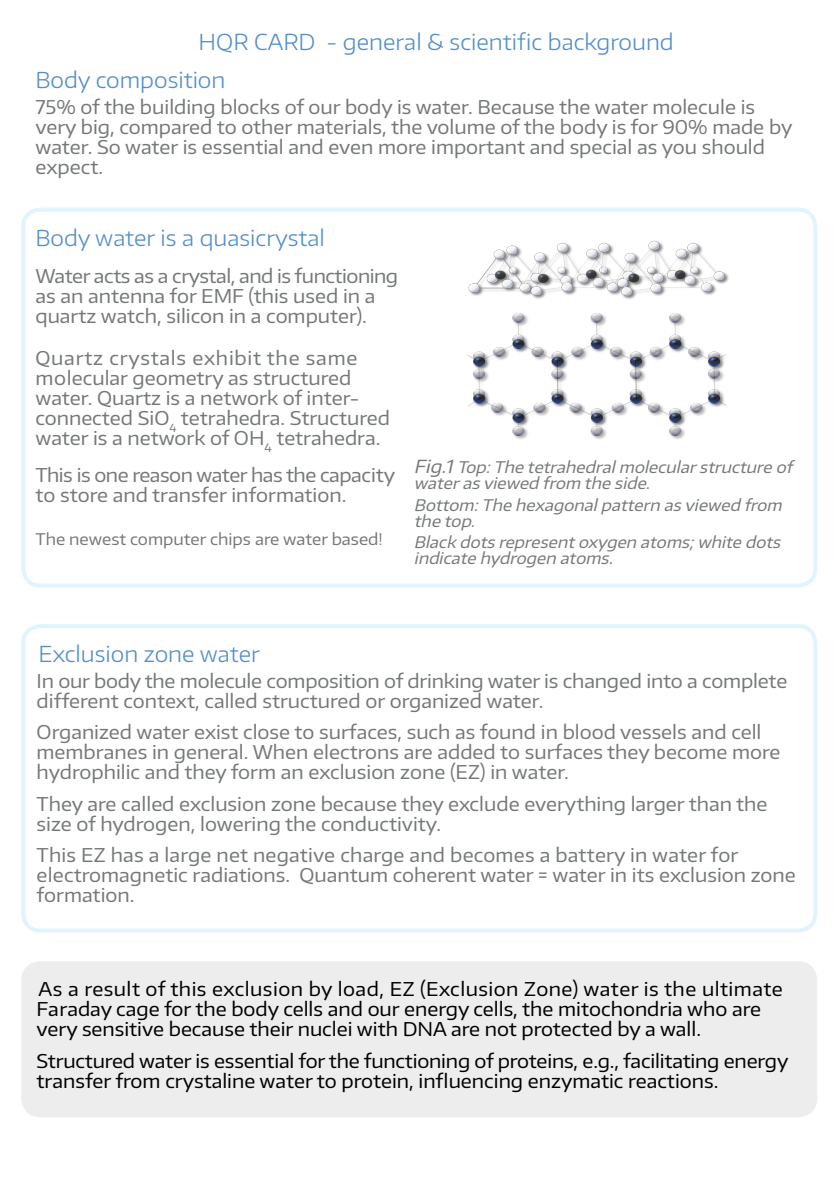
<style>
.page{position:relative;width:840px;height:1191px;background:#fff}
.page>*{position:absolute;margin:0;border:0;box-sizing:border-box;transform-origin:0 0}
.t1{font:300 22px/38.6px "Encode Sans Wide";color:#538fcb}
.t2{font:19px/20px "Encode Sans Wide";color:#757879}
.t3{font:19px/20px "Encode Sans Wide";color:#000}
.t4{font:italic 16px/16px "Encode Sans Wide";color:#757879}
.t5{font:16px "Encode Sans Wide";color:#757879}
.s1{font-size:18px}
</style>
<div class="page">
<div style="left:21px;top:207px;width:795px;height:380px;border:4px solid #e1f4fc;border-radius:17px"></div>
<div style="left:21px;top:624px;width:795px;height:308px;border:4px solid #e1f4fc;border-radius:17px"></div>
<img style="left:467px;top:240px;width:262px;height:199px">
<div style="left:23px;top:963px;width:791px;height:152px;background:#ededed;border-radius:17px"></div>
<div style="left:21px;top:961px;width:795px;height:156px;border:4px solid #ededed;border-radius:17px"></div>
<p class="t1" style="left:35px;top:22px;width:639px;text-indent:163px">HQR CARD - general &amp; scientific background<br>Body composition</p>
<p class="t2" style="left:35px;top:96px;width:758px">75% of the building blocks of our body is water. Because the water molecule is very big, compared to other materials, the volume of the body is for 90% made by water. So water is essential and even more important and special as you should expect.</p>
<p class="t1" style="left:35px;top:217px;width:291px">Body water is a quasicrystal</p>
<p class="t2" style="left:35px;top:265px;width:364px">Water acts as a crystal, and is functioning as an antenna for EMF (this used in a quartz watch, silicon in a computer).</p>
<p class="t2" style="left:35px;top:347px;width:356px">Quartz crystals exhibit the same molecular geometry as structured water. Quartz is a network of inter&shy;connected SiO<sub>4</sub> tetrahedra. Structured water is a network of OH<sub>4</sub> tetrahedra.</p>
<p class="t2" style="left:35px;top:464px;width:361px">This is one reason water has the capacity to store and transfer information.</p>
<p class="t5" style="left:35px;top:528px;width:349px">The newest computer chips are water based!</p>
<p class="t4" style="left:413px;top:458px;width:384px"><span class="s1">Fig.1</span>Top:The tetrahedralmolecularstructure of wateras viewed from the side.</p>
<p class="t4" style="left:413px;top:496px;width:373px">Bottom:The hexagonalpattern as viewed from the top.</p>
<p class="t4" style="left:413px;top:534px;width:372px">Black dots representoxygen atoms;white dots indicate hydrogen atoms.</p>
<p class="t1" style="left:39px;top:634px;width:223px">Exclusion zone water</p>
<p class="t2" style="left:37px;top:670px;width:752px">In our body the molecule composition of drinking water is changed into a complete different context, called structured or organized water.</p>
<p class="t2" style="left:37px;top:721px;width:745px">Organized water exist close to surfaces, such as found in blood vessels and cell membranes in general. When electrons are added to surfaces they become more hydrophilic and they form an exclusion zone (EZ) in water.</p>
<p class="t2" style="left:37px;top:793px;width:732px">They are called exclusion zone because they exclude everything larger than the size of hydrogen, lowering the conductivity.</p>
<p class="t2" style="left:37px;top:844px;width:760px">This EZ has a large net negative charge and becomes a battery in water for electromagnetic radiations. Quantum coherent water = water in its exclusion zone formation.</p>
<p class="t3" style="left:37px;top:978px;width:747px">As a result of this exclusion by load, EZ (Exclusion Zone) water is the ultimate<br>Faraday cage for the body cells and our energy cells, the mitochondria who are very sensitive because their nuclei with DNA are not protected by a wall.</p>
<p class="t3" style="left:37px;top:1050px;width:752px">Structured water is essential for the functioning of proteins, e.g., facilitating energy transfer from crystaline water to protein, influencing enzymatic reactions.</p>
</div>
